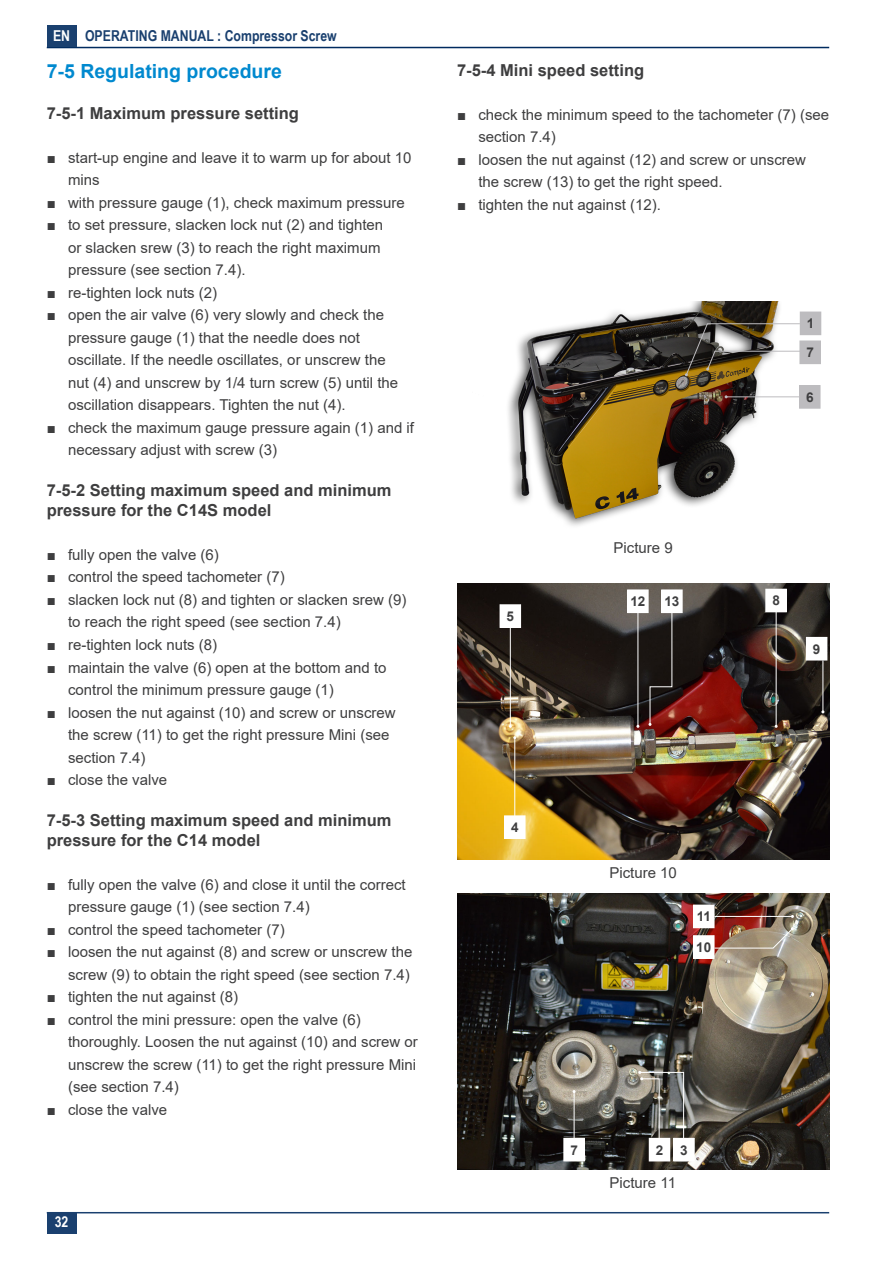
<style>
.page{position:relative;width:893px;height:1263px;background:#fff}
.page>*{position:absolute;margin:0;border:0;box-sizing:border-box;transform-origin:0 0}
.Titre_Moyen{font:700 19.5px "Arial";color:#0089cf}
.Titre_Petit{font:700 16.5px/19.8px "Arial";color:#3e3e3f}
.t1{font:15px/22.5px "Arial";color:#3e3e3f}
.t2{font:700 15px "Arial Narrow";color:#1a406f}
.t3{font:700 15px "Arial Narrow";color:#fff}
.t4{font:700 13.5px "Arial";color:#3e3e3f}
.s1{color:#fff}
</style>
<div class="page">
<div style="left:47px;top:1212px;width:30px;height:21px;background:#1a406f"></div>
<hr style="left:47px;top:47px;width:782px;height:1px;background:#002b5f">
<hr style="left:47px;top:1212px;width:782px;height:1px;background:#1a406f">
<div style="left:47px;top:26px;width:30px;height:21px;background:#1a406f"></div>
<img style="left:508px;top:302px;width:314px;height:224px">
<div style="left:799px;top:386px;width:21px;height:22px;background:#bdbcbf"></div>
<div style="left:799px;top:385px;width:21px;height:24px;border:1px solid #bdbcbf"></div>
<hr style="left:726px;top:396px;width:73px;height:1px;background:#bdbcbf">
<div style="left:800px;top:312px;width:21px;height:23px;background:#bdbcbf"></div>
<div style="left:800px;top:341px;width:20px;height:23px;background:#bdbcbf"></div>
<div style="left:800px;top:341px;width:21px;height:23px;border:1px solid #bdbcbf"></div>
<svg style="left:685px;top:323px;width:123px;height:53px"></svg>
<img style="left:457px;top:584px;width:372px;height:276px">
<div style="left:766px;top:589px;width:20px;height:23px;background:#fff"></div>
<div style="left:765px;top:589px;width:22px;height:23px;border:1px solid #fff"></div>
<hr style="left:776px;top:611px;width:1px;height:115px;background:#fff">
<div style="left:628px;top:590px;width:20px;height:23px;background:#fff"></div>
<hr style="left:638px;top:612px;width:1px;height:114px;background:#fff">
<hr style="left:514px;top:738px;width:1px;height:79px;background:#fff">
<div style="left:500px;top:605px;width:21px;height:22px;background:#fff"></div>
<div style="left:500px;top:604px;width:21px;height:24px;border:1px solid #fff"></div>
<div style="left:504px;top:816px;width:21px;height:22px;background:#fff"></div>
<div style="left:504px;top:815px;width:21px;height:24px;border:1px solid #fff"></div>
<hr style="left:510px;top:627px;width:1px;height:99px;background:#fff">
<div style="left:662px;top:590px;width:20px;height:23px;background:#fff"></div>
<svg style="left:648px;top:612px;width:25px;height:114px;background:#3b2826"></svg>
<div style="left:806px;top:637px;width:21px;height:23px;background:#fff"></div>
<hr style="left:822px;top:660px;width:1px;height:52px;background:#fff">
<img style="left:457px;top:893px;width:372px;height:277px">
<div style="left:649px;top:1138px;width:21px;height:23px;background:#fff"></div>
<div style="left:674px;top:1138px;width:20px;height:23px;background:#fff"></div>
<div style="left:673px;top:1138px;width:22px;height:23px;border:1px solid #fff"></div>
<svg style="left:638px;top:1071px;width:46px;height:68px;background:#686761"></svg>
<div style="left:564px;top:1138px;width:20px;height:23px;background:#fff"></div>
<div style="left:563px;top:1138px;width:22px;height:23px;border:1px solid #fff"></div>
<hr style="left:574px;top:1091px;width:1px;height:47px;background:#fff">
<div style="left:693px;top:905px;width:21px;height:23px;background:#fff"></div>
<hr style="left:714px;top:916px;width:78px;height:1px;background:#fff">
<div style="left:693px;top:936px;width:21px;height:22px;background:#fff"></div>
<div style="left:693px;top:935px;width:21px;height:24px;border:1px solid #fff"></div>
<svg style="left:714px;top:927px;width:80px;height:22px;background:#a78672"></svg>
<p class="t2" style="left:53px;top:24px;width:285px"><span class="s1">EN</span> OPERATING MANUAL : Compressor Screw</p>
<p class="Titre_Moyen" style="left:47px;top:57px;width:237px">7-5 Regulating procedure</p>
<p class="Titre_Petit" style="left:47px;top:104px;width:254px">7-5-1 Maximum pressure setting</p>
<p class="t1" style="left:68px;top:146px;width:345px;text-indent:-21px">■ start-up engine and leave it to warm up for about 10 mins</p>
<p class="t1" style="left:47px;top:191px;width:360px">■ with pressure gauge (1), check maximum pressure</p>
<p class="t1" style="left:68px;top:214px;width:317px;text-indent:-21px">■ to set pressure, slacken lock nut (2) and tighten or slacken srew (3) to reach the right maximum pressure (see section 7.4).</p>
<p class="t1" style="left:47px;top:281px;width:172px">■ re-tighten lock nuts (2)</p>
<p class="t1" style="left:68px;top:304px;width:332px;text-indent:-21px">■ open the air valve (6) very slowly and check the pressure gauge (1) that the needle does not oscillate. If the needle oscillates, or unscrew the nut (4) and unscrew by 1/4 turn screw (5) until the oscillation disappears. Tighten the nut (4).</p>
<p class="t1" style="left:68px;top:416px;width:347px;text-indent:-21px">■ check the maximum gauge pressure again (1) and if necessary adjust with screw (3)</p>
<p class="Titre_Petit" style="left:47px;top:481px;width:346px">7-5-2 Setting maximum speed and minimum pressure for the C14S model</p>
<p class="t1" style="left:47px;top:543px;width:174px">■ fully open the valve (6)</p>
<p class="t1" style="left:47px;top:566px;width:240px">■ control the speed tachometer (7)</p>
<p class="t1" style="left:68px;top:588px;width:340px;text-indent:-21px">■ slacken lock nut (8) and tighten or slacken srew (9) to reach the right speed (see section 7.4)</p>
<p class="t1" style="left:47px;top:633px;width:172px">■ re-tighten lock nuts (8)</p>
<p class="t1" style="left:68px;top:656px;width:320px;text-indent:-21px">■ maintain the valve (6) open at the bottom and to control the minimum pressure gauge (1)</p>
<p class="t1" style="left:68px;top:701px;width:329px;text-indent:-21px">■ loosen the nut against (10) and screw or unscrew the screw (11) to get the right pressure Mini (see section 7.4)</p>
<p class="t1" style="left:47px;top:768px;width:122px">■ close the valve</p>
<p class="Titre_Petit" style="left:47px;top:810px;width:346px">7-5-3 Setting maximum speed and minimum pressure for the C14 model</p>
<p class="t1" style="left:68px;top:873px;width:339px;text-indent:-21px">■ fully open the valve (6) and close it until the correct pressure gauge (1) (see section 7.4)</p>
<p class="t1" style="left:47px;top:918px;width:240px">■ control the speed tachometer (7)</p>
<p class="t1" style="left:47px;top:940px;width:367px;text-align:right">■ loosen the nut against (8) and screw or unscrew the screw (9) to obtain the right speed (see section 7.4)</p>
<p class="t1" style="left:47px;top:985px;width:193px">■ tighten the nut against (8)</p>
<p class="t1" style="left:68px;top:1008px;width:351px;text-indent:-21px">■ control the mini pressure: open the valve (6) thoroughly. Loosen the nut against (10) and screw or unscrew the screw (11) to get the right pressure Mini (see section 7.4)</p>
<p class="t1" style="left:47px;top:1098px;width:122px">■ close the valve</p>
<p class="t3" style="left:55px;top:1211px;width:15px">32</p>
<p class="Titre_Petit" style="left:457px;top:60px;width:189px">7-5-4 Mini speed setting</p>
<p class="t1" style="left:478px;top:103px;width:352px;text-indent:-21px">■ check the minimum speed to the tachometer (7) (see section 7.4)</p>
<p class="t1" style="left:478px;top:148px;width:329px;text-indent:-21px">■ loosen the nut against (12) and screw or unscrew the screw (13) to get the right speed.</p>
<p class="t1" style="left:457px;top:193px;width:205px">■ tighten the nut against (12).</p>
<p class="t4" style="left:807px;top:314px;width:9px">1</p>
<p class="t4" style="left:806px;top:343px;width:9px">7</p>
<p class="t4" style="left:507px;top:607px;width:9px">5</p>
<p class="t4" style="left:511px;top:818px;width:9px">4</p>
<p class="t4" style="left:806px;top:387px;width:9px">6</p>
<p class="t1" style="left:614px;top:536px;width:61px">Picture 9</p>
<p class="t4" style="left:630px;top:592px;width:17px">12</p>
<p class="t4" style="left:772px;top:591px;width:9px">8</p>
<p class="t4" style="left:664px;top:592px;width:17px">13</p>
<p class="t4" style="left:813px;top:639px;width:9px">9</p>
<p class="t1" style="left:609px;top:861px;width:69px">Picture 10</p>
<p class="t4" style="left:697px;top:907px;width:16px">11</p>
<p class="t4" style="left:696px;top:938px;width:17px">10</p>
<p class="t4" style="left:570px;top:1140px;width:9px">7</p>
<p class="t4" style="left:656px;top:1140px;width:9px">2</p>
<p class="t4" style="left:680px;top:1140px;width:9px">3</p>
<p class="t1" style="left:610px;top:1171px;width:68px">Picture 11</p>
</div>
